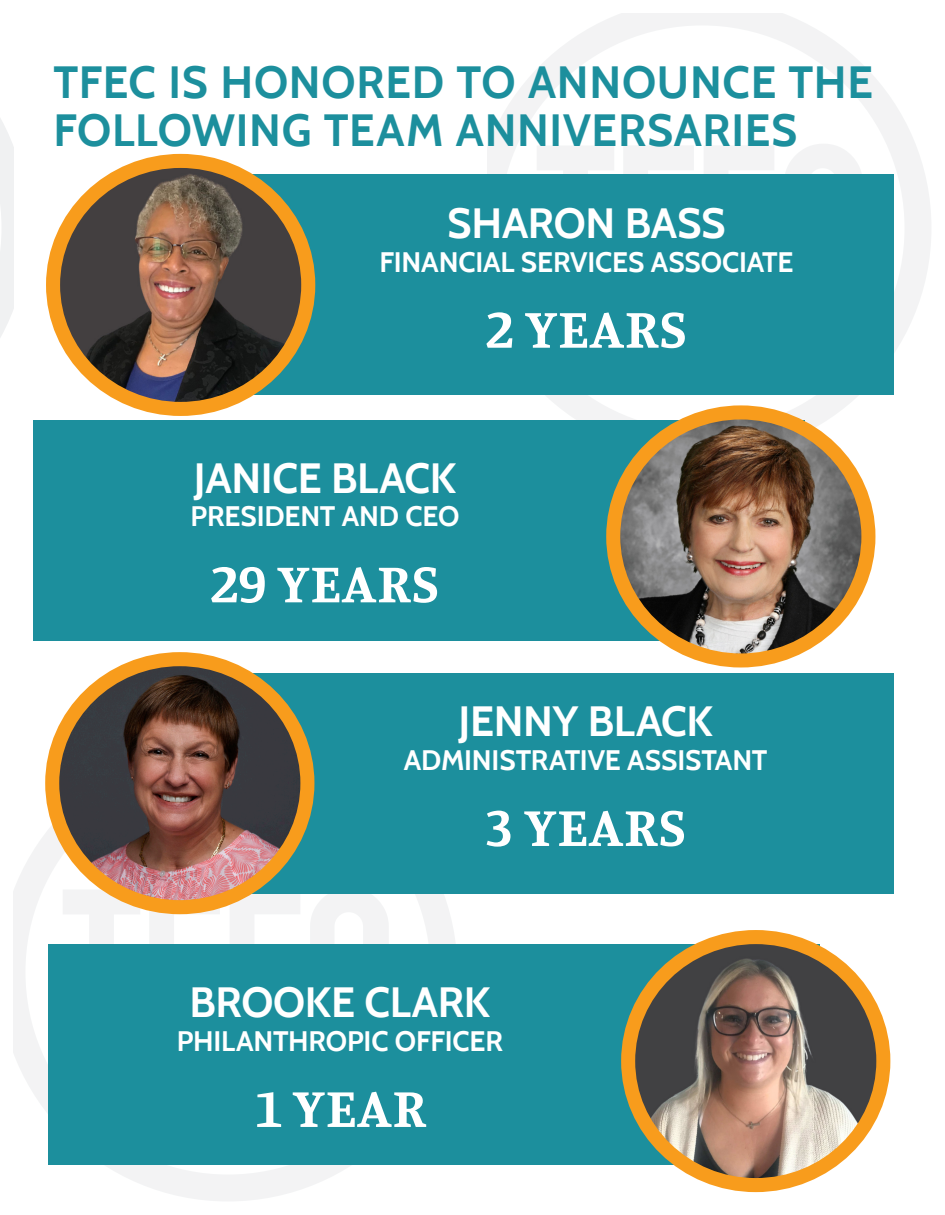
<style>
.page{position:relative;width:945px;height:1215px;background:#fff}
.page>*{position:absolute;margin:0;border:0;box-sizing:border-box;transform-origin:0 0}
.t1{font:700 56.25px "Manuale";letter-spacing:.02em;color:#fff}
.t2{font:700 45px/48px "Cabin";letter-spacing:.015em;color:#1c8f9d}
.t3{font:700 42.15px "Cabin";letter-spacing:-.01em;color:#fff}
.t4{font:700 28.05px "Cabin";letter-spacing:-.005em;color:#fff}
</style>
<div class="page">
<svg style="left:0;top:118px;width:14px;height:219px"></svg>
<svg style="left:488px;top:14px;width:443px;height:406px"></svg>
<div style="left:33px;top:420px;width:772px;height:220px;background:#1c8f9d"></div>
<svg style="left:14px;top:742px;width:441px;height:459px"></svg>
<img style="left:613px;top:412px;width:255px;height:248px">
<div style="left:606px;top:405px;width:269px;height:263px;border:14px solid #f89c1c;border-radius:50%"></div>
<div style="left:133px;top:673px;width:760px;height:221px;background:#1c8f9d"></div>
<img style="left:52px;top:659px;width:255px;height:248px">
<div style="left:45px;top:652px;width:269px;height:262px;border:14px solid #f89c1c;border-radius:50%"></div>
<div style="left:134px;top:175px;width:760px;height:220px;background:#1c8f9d"></div>
<img style="left:53px;top:161px;width:255px;height:248px">
<div style="left:46px;top:154px;width:269px;height:262px;border:14px solid #f89c1c;border-radius:50%"></div>
<div style="left:48px;top:944px;width:772px;height:221px;background:#1c8f9d"></div>
<img style="left:628px;top:937px;width:255px;height:248px">
<div style="left:621px;top:930px;width:269px;height:262px;border:14px solid #f89c1c;border-radius:50%"></div>
<h2 class="t2" style="left:53px;top:55px;width:821px">TFEC IS HONORED TO ANNOUNCE THE<br>FOLLOWING TEAM ANNIVERSARIES</h2>
<h3 class="t3" style="left:447px;top:190px;width:280px">SHARON BASS</h3>
<p class="t4" style="left:380px;top:240px;width:415px">FINANCIAL SERVICES ASSOCIATE</p>
<h1 class="t1" style="left:486px;top:293px;width:202px">2 YEARS</h1>
<h3 class="t3" style="left:194px;top:445px;width:264px">JANICE BLACK</h3>
<p class="t4" style="left:191px;top:494px;width:270px">PRESIDENT AND CEO</p>
<h1 class="t1" style="left:211px;top:547px;width:230px">29 YEARS</h1>
<h3 class="t3" style="left:459px;top:688px;width:256px">JENNY BLACK</h3>
<p class="t4" style="left:404px;top:738px;width:365px">ADMINISTRATIVE ASSISTANT</p>
<h1 class="t1" style="left:485px;top:791px;width:202px">3 YEARS</h1>
<h3 class="t3" style="left:189px;top:969px;width:302px">BROOKE CLARK</h3>
<p class="t4" style="left:177px;top:1019px;width:328px">PHILANTHROPIC OFFICER</p>
<h1 class="t1" style="left:254px;top:1072px;width:174px">1 YEAR</h1>
</div>
